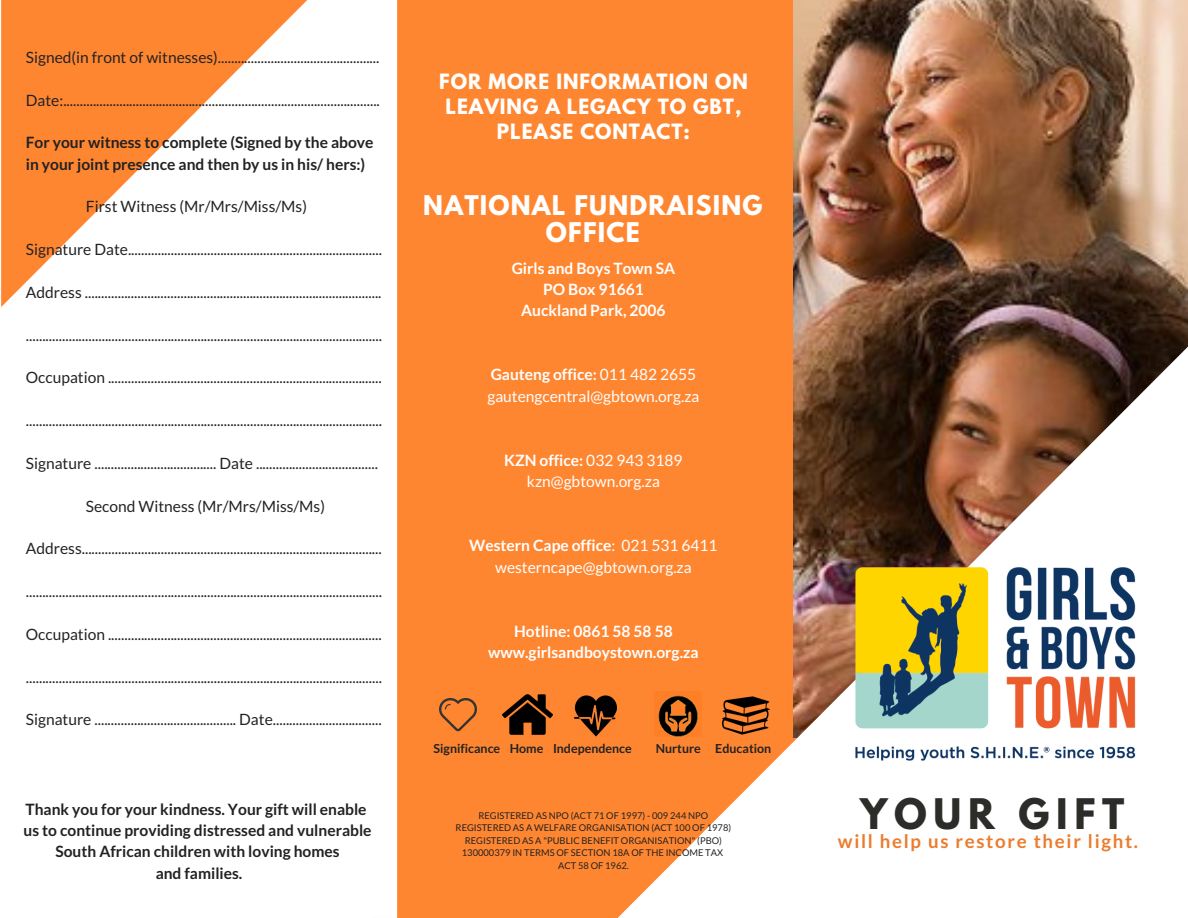
<style>
.page{position:relative;width:1188px;height:918px;background:#fff}
.page>*{position:absolute;margin:0;border:0;box-sizing:border-box;transform-origin:0 0}
.t1{font:700 37.35px "League Spartan";letter-spacing:.18em;color:#2c2c29}
.t2{font:700 24px/27px "League Spartan";letter-spacing:.05em;color:#fff;text-align:center}
.t3{font:700 18.75px/24.8px "League Spartan";letter-spacing:.05em;color:#fff;text-align:center}
.t4{font:700 18.75px "Lato";letter-spacing:.09em;color:#eb7c2d}
.t5{font:15.6px "Lato";color:#222}
.t6{font:700 15.6px/21.3px "Lato";color:#222}
.t7{font:15.6px/21.3px "Lato";color:#fff;text-align:center}
.t8{font:700 15.6px/21.3px "Lato";color:#fff;text-align:center}
.t9{font:700 12.45px "Lato";color:#222}
.t10{font:9.3px/12.3px "Lato";color:#222;text-align:center}
.s1{font-weight:700}
</style>
<div class="page">
<div style="left:371px;top:0;width:817px;height:918px;background:#ff8631"></div>
<img style="left:793px;top:0;width:395px;height:284px">
<div style="left:0;top:0;width:397px;height:918px;background:#fff"></div>
<svg style="left:616px;top:284px;width:572px;height:634px"></svg>
<svg style="left:1px;top:0;width:306px;height:307px"></svg>
<img style="left:849px;top:561px;width:293px;height:207px">
<img style="left:440px;top:698px;width:37px;height:34px">
<img style="left:503px;top:694px;width:49px;height:41px">
<img style="left:575px;top:695px;width:41px;height:42px">
<img style="left:722px;top:692px;width:48px;height:47px">
<img style="left:655px;top:692px;width:47px;height:45px">
<p class="t5" style="left:26px;top:47px;width:355px">Signed(in front of witnesses).................................................</p>
<p class="t5" style="left:26px;top:90px;width:356px">Date:................................................................................................</p>
<p class="t6" style="left:26px;top:132px;width:349px">For your witness to complete (Signed by the above in your joint presence and then by us in his/ hers:)</p>
<p class="t5" style="left:86px;top:197px;width:223px">First Witness (Mr/Mrs/Miss/Ms)</p>
<p class="t5" style="left:26px;top:240px;width:358px">Signature Date.............................................................................</p>
<p class="t5" style="left:26px;top:282px;width:357px">Address ..........................................................................................</p>
<p class="t5" style="left:26px;top:325px;width:358px">............................................................................................................</p>
<p class="t5" style="left:26px;top:368px;width:357px">Occupation ...................................................................................</p>
<p class="t5" style="left:26px;top:411px;width:358px">............................................................................................................</p>
<p class="t5" style="left:26px;top:453px;width:354px">Signature ..................................... Date .....................................</p>
<p class="t5" style="left:86px;top:496px;width:241px">Second Witness (Mr/Mrs/Miss/Ms)</p>
<p class="t5" style="left:26px;top:539px;width:358px">Address...........................................................................................</p>
<p class="t5" style="left:26px;top:582px;width:358px">............................................................................................................</p>
<p class="t5" style="left:26px;top:624px;width:357px">Occupation ...................................................................................</p>
<p class="t5" style="left:26px;top:667px;width:358px">............................................................................................................</p>
<p class="t5" style="left:26px;top:710px;width:357px">Signature ........................................... Date.................................</p>
<p class="t6" style="left:24px;top:798px;width:349px;text-align:center">Thank you for your kindness. Your gift will enable us to continue providing distressed and vulnerable South African children with loving homes<br>and families.</p>
<p class="t3" style="left:439px;top:72px;width:310px">FOR MORE INFORMATION ON<br>LEAVING A LEGACY TO GBT,<br>PLEASE CONTACT:</p>
<h2 class="t2" style="left:423px;top:194px;width:341px">NATIONAL FUNDRAISING<br>OFFICE</h2>
<p class="t8" style="left:512px;top:257px;width:165px">Girls and Boys Town SA<br>PO Box 91661<br>Auckland Park, 2006</p>
<p class="t7" style="left:487px;top:364px;width:214px;text-align:left"><span class="s1">Gauteng office:</span> 011 482 2655 gautengcentral@gbtown.org.za</p>
<p class="t7" style="left:504px;top:449px;width:180px"><span class="s1">KZN office:</span> 032 943 3189 kzn@gbtown.org.za</p>
<p class="t7" style="left:469px;top:535px;width:250px"><span class="s1">Western Cape office</span>: 021 531 6411 westerncape@gbtown.org.za</p>
<p class="t8" style="left:488px;top:620px;width:212px">Hotline: 0861 58 58 58 www.girlsandboystown.org.za</p>
<p class="t9" style="left:434px;top:740px;width:200px">Significance Home Independence</p>
<p class="t9" style="left:656px;top:740px;width:117px">Nurture Education</p>
<p class="t10" style="left:456px;top:809px;width:277px">REGISTERED AS NPO (ACT 71 OF 1997) - 009 244 NPO REGISTERED AS A WELFARE ORGANISATION (ACT 100 OF 1978)<br>REGISTERED AS A "PUBLIC BENEFIT ORGANISATION" (PBO)<br>130000379 IN TERMS OF SECTION 18A OF THE INCOME TAX ACT 58 OF 1962.</p>
<h1 class="t1" style="left:860px;top:796px;width:266px">YOUR GIFT</h1>
<p class="t4" style="left:838px;top:830px;width:302px">will help us restore their light.</p>
</div>
